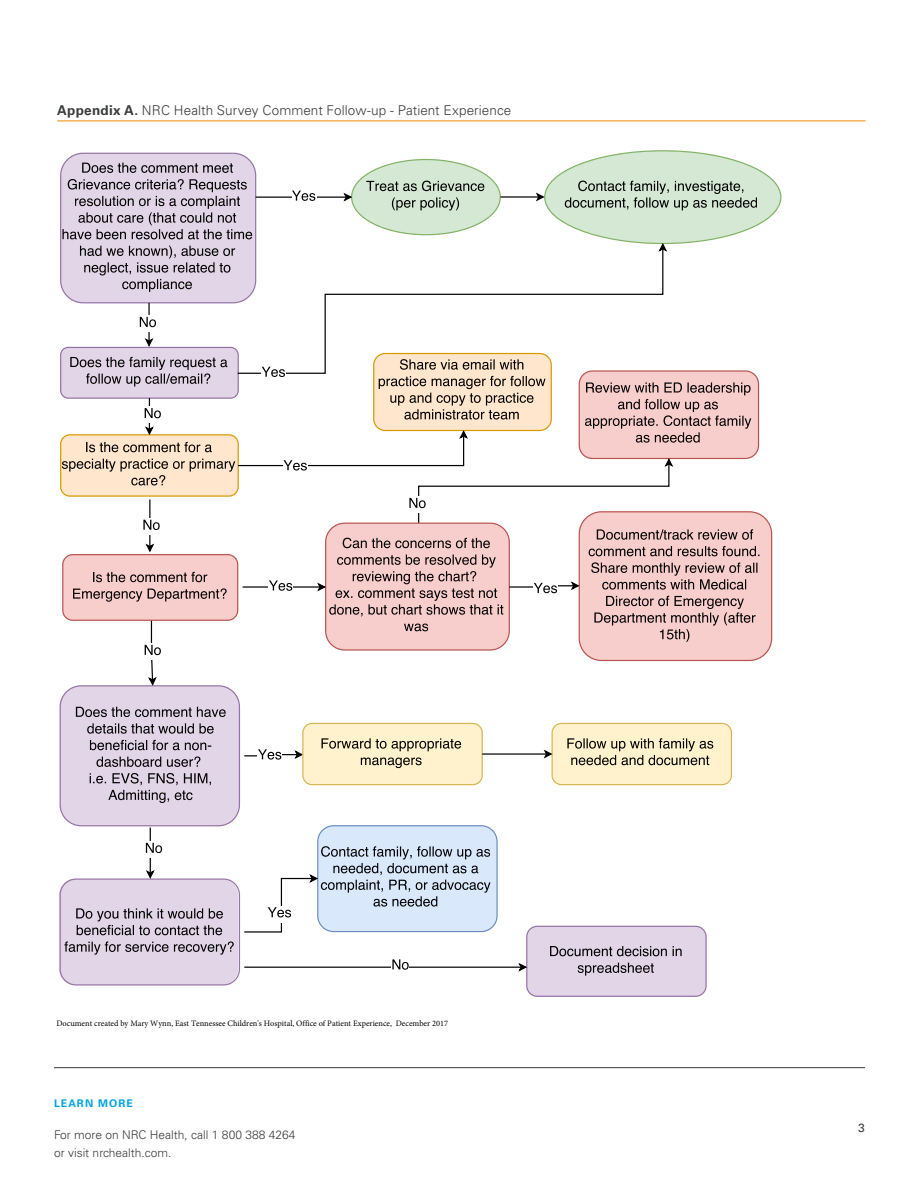
<style>
.page{position:relative;width:918px;height:1188px;background:#fff}
.page>*{position:absolute;margin:0;border:0;box-sizing:border-box;transform-origin:0 0}
.Callout_heading__Rul{font:300 13.5px "Univers LT Std";letter-spacing:.005em;color:#3b3c3e}
.t1{font:300 12px/18px "Univers LT Std";color:#3b3c3e}
.t2{font:12px "Univers LT Std";color:#3b3c3e}
.t3{font:700 10.5px "Univers LT Std";letter-spacing:.1em;color:#00a3e0}
.t4{font:8.55px "Minion Pro";color:#000}
.t5{font:8.4px "Minion Pro";color:#000}
.s1{font-weight:700}
</style>
<div class="page">
<hr style="left:54px;top:1067px;width:811px;height:1px;background:#3b3c3e">
<div style="left:61px;top:153px;width:195px;height:150px;background:#e1d5e7;border-radius:22px"></div>
<div style="left:60px;top:153px;width:196px;height:150px;border:1px solid #9673a6;border-radius:22px"></div>
<svg style="left:82px;top:163px;width:151px;height:10px"></svg>
<svg style="left:62px;top:179px;width:190px;height:60px"></svg>
<svg style="left:80px;top:246px;width:155px;height:46px"></svg>
<div style="left:61px;top:347px;width:177px;height:51px;background:#e1d5e7;border-radius:8px"></div>
<div style="left:60px;top:347px;width:179px;height:52px;border:1px solid #9673a6;border-radius:8px"></div>
<div style="left:352px;top:160px;width:148px;height:75px;background:#d5e8d4;border-radius:50%"></div>
<svg style="left:366px;top:181px;width:118px;height:10px"></svg>
<svg style="left:392px;top:197px;width:67px;height:14px"></svg>
<div style="left:545px;top:151px;width:236px;height:92px;background:#d5e8d4;border-radius:50%"></div>
<svg style="left:565px;top:181px;width:192px;height:29px"></svg>
<hr style="left:256px;top:197px;width:90px;height:1px;background:#000">
<svg style="left:342px;top:191px;width:11px;height:12px"></svg>
<div style="left:292px;top:189px;width:24px;height:17px;background:#fff"></div>
<svg style="left:292px;top:191px;width:23px;height:10px"></svg>
<div style="left:60px;top:686px;width:179px;height:140px;background:#e1d5e7;border-radius:21px"></div>
<div style="left:60px;top:685px;width:180px;height:141px;border:1px solid #9673a6;border-radius:21px"></div>
<svg style="left:76px;top:707px;width:150px;height:10px"></svg>
<svg style="left:87px;top:723px;width:127px;height:11px"></svg>
<svg style="left:90px;top:740px;width:121px;height:10px"></svg>
<svg style="left:96px;top:756px;width:104px;height:11px"></svg>
<svg style="left:90px;top:773px;width:121px;height:30px"></svg>
<svg style="left:236px;top:248px;width:428px;height:109px"></svg>
<svg style="left:657px;top:243px;width:12px;height:10px"></svg>
<div style="left:59px;top:879px;width:179px;height:106px;background:#e1d5e7;border-radius:16px"></div>
<div style="left:60px;top:878px;width:180px;height:108px;border:1px solid #9673a6;border-radius:16px"></div>
<svg style="left:76px;top:908px;width:147px;height:27px"></svg>
<svg style="left:64px;top:941px;width:170px;height:14px"></svg>
<div style="left:318px;top:826px;width:179px;height:106px;background:#dae8fc;border-radius:16px"></div>
<div style="left:317px;top:825px;width:181px;height:107px;border:1px solid #6c8ebf;border-radius:16px"></div>
<div style="left:527px;top:926px;width:179px;height:70px;background:#e1d5e7;border-radius:10px"></div>
<div style="left:526px;top:926px;width:181px;height:71px;border:1px solid #9673a6;border-radius:10px"></div>
<svg style="left:550px;top:946px;width:132px;height:10px"></svg>
<svg style="left:578px;top:963px;width:76px;height:13px"></svg>
<svg style="left:244px;top:749px;width:58px;height:11px"></svg>
<hr style="left:501px;top:196px;width:38px;height:2px;background:#000">
<svg style="left:534px;top:192px;width:11px;height:10px"></svg>
<hr style="left:150px;top:828px;width:1px;height:45px;background:#000">
<svg style="left:144px;top:869px;width:12px;height:10px"></svg>
<div style="left:145px;top:841px;width:17px;height:17px;background:#fff"></div>
<svg style="left:146px;top:843px;width:16px;height:10px"></svg>
<svg style="left:244px;top:846px;width:247px;height:87px"></svg>
<hr style="left:244px;top:967px;width:277px;height:1px;background:#000">
<svg style="left:517px;top:961px;width:10px;height:12px"></svg>
<div style="left:391px;top:958px;width:18px;height:17px;background:#fff"></div>
<svg style="left:392px;top:959px;width:17px;height:11px"></svg>
<svg style="left:140px;top:302px;width:16px;height:45px"></svg>
<div style="left:303px;top:723px;width:179px;height:62px;background:#fff2cc;border-radius:9px"></div>
<div style="left:302px;top:723px;width:181px;height:62px;border:1px solid #d6b656;border-radius:9px"></div>
<svg style="left:322px;top:738px;width:139px;height:13px"></svg>
<svg style="left:361px;top:757px;width:61px;height:11px"></svg>
<div style="left:552px;top:723px;width:179px;height:62px;background:#fff2cc;border-radius:9px"></div>
<div style="left:552px;top:723px;width:180px;height:62px;border:1px solid #d6b656;border-radius:9px"></div>
<svg style="left:567px;top:738px;width:146px;height:27px"></svg>
<hr style="left:482px;top:753px;width:65px;height:2px;background:#000">
<svg style="left:542px;top:748px;width:11px;height:12px"></svg>
<div style="left:579px;top:512px;width:193px;height:148px;background:#f8cecc;border-radius:22px"></div>
<svg style="left:62px;top:357px;width:698px;height:329px"></svg>
<hr style="left:57px;top:121px;width:809px;height:1px;background:#ed8b00">
<p class="Callout_heading__Rul" style="left:57px;top:102px;width:456px"><span class="s1">Appendix A.</span> NRC Health Survey Comment Follow-up - Patient Experience</p>
<p class="t4" style="left:65px;top:1016px;width:401px">Document created by Mary Wynn, East Tennessee Children's Hospital, Office of Patient Experience, December 2017</p>
<p class="t5" style="left:56px;top:1018px;width:393px">Document created by Mary Wynn, East Tennessee Children's Hospital, Office of Patient Experience, December 2017</p>
<p class="t3" style="left:54px;top:1097px;width:80px">LEARN MORE</p>
<p class="t1" style="left:54px;top:1125px;width:243px">For more on NRC Health, call 1 800 388 4264 or visit nrchealth.com.</p>
<p class="t2" style="left:858px;top:1120px;width:8px">3</p>
</div>
